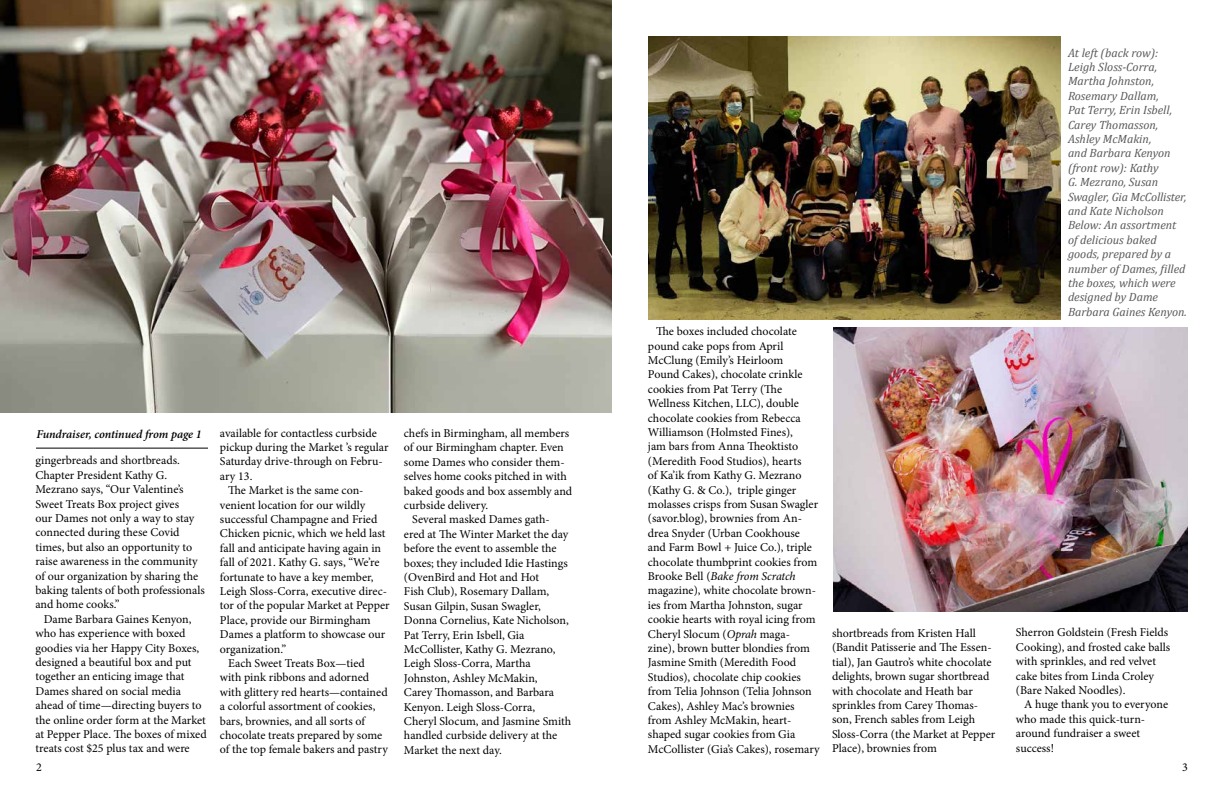
<style>
.page{position:relative;width:1224px;height:792px;background:#fff}
.page>*{position:absolute;margin:0;border:0;box-sizing:border-box;transform-origin:0 0}
.t1{font:12px/14.4px "Minion Pro";color:#000}
.t2{font:italic 12px/14.4px "Cambria";color:#58595b}
.t3{font:italic 600 12px "Minion Pro";letter-spacing:-.005em;color:#000}
.s1{font-style:italic}
</style>
<div class="page">
<hr style="left:36px;top:448px;width:172px;height:1px;background:#000">
<img style="left:0;top:0;width:612px;height:413px">
<img style="left:833px;top:327px;width:355px;height:285px">
<img style="left:648px;top:36px;width:413px;height:283px">
<p class="t3" style="left:37px;top:426px;width:167px">Fundraiser, continued from page 1</p>
<p class="t1" style="left:35px;top:453px;width:171px">gingerbreads and shortbreads.<br>Chapter President Kathy G.<br>Mezrano says, “Our Valentine’s<br>Sweet Treats Box project gives<br>our Dames not only a way to stay connected during these Covid times, but also an opportunity to raise awareness in the community of our organization by sharing the baking talents of both professionals and home cooks.”</p>
<p class="t1" style="left:35px;top:612px;width:173px;text-indent:8px">Dame Barbara Gaines Kenyon, who has experience with boxed goodies via her Happy City Boxes, designed a beautiful box and put together an enticing image that<br>Dames shared on social media ahead of time—directing buyers to the online order form at the Market at Pepper Place. The boxes of mixed treats cost $25 plus tax and were</p>
<p class="t1" style="left:220px;top:426px;width:158px">available for contactless curbside</p>
<p class="t1" style="left:220px;top:440px;width:170px">pickup during the Market ’s regular</p>
<p class="t1" style="left:220px;top:454px;width:164px">Saturday drive-through on Febru-</p>
<p class="t1" style="left:220px;top:469px;width:34px">ary 13.</p>
<p class="t1" style="left:228px;top:483px;width:137px">The Market is the same con-</p>
<p class="t1" style="left:220px;top:498px;width:147px">venient location for our wildly</p>
<p class="t1" style="left:220px;top:512px;width:159px">successful Champagne and Fried</p>
<p class="t1" style="left:220px;top:526px;width:167px">Chicken picnic, which we held last</p>
<p class="t1" style="left:220px;top:541px;width:163px">fall and anticipate having again in</p>
<p class="t1" style="left:220px;top:555px;width:161px">fall of 2021. Kathy G. says, “We’re</p>
<p class="t1" style="left:220px;top:570px;width:155px">fortunate to have a key member,</p>
<p class="t1" style="left:220px;top:584px;width:169px">Leigh Sloss-Corra, executive direc-</p>
<p class="t1" style="left:220px;top:598px;width:171px">tor of the popular Market at Pepper</p>
<p class="t1" style="left:220px;top:613px;width:152px">Place, provide our Birmingham</p>
<p class="t1" style="left:220px;top:627px;width:167px">Dames a platform to showcase our</p>
<p class="t1" style="left:220px;top:642px;width:68px">organization.”</p>
<p class="t1" style="left:228px;top:656px;width:138px">Each Sweet Treats Box—tied</p>
<p class="t1" style="left:220px;top:670px;width:151px">with pink ribbons and adorned</p>
<p class="t1" style="left:220px;top:685px;width:169px">with glittery red hearts—contained</p>
<p class="t1" style="left:220px;top:699px;width:157px">a colorful assortment of cookies,</p>
<p class="t1" style="left:220px;top:714px;width:147px">bars, brownies, and all sorts of</p>
<p class="t1" style="left:220px;top:728px;width:164px">chocolate treats prepared by some</p>
<p class="t1" style="left:220px;top:742px;width:169px">of the top female bakers and pastry</p>
<p class="t1" style="left:404px;top:426px;width:167px">chefs in Birmingham, all members</p>
<p class="t1" style="left:404px;top:440px;width:161px">of our Birmingham chapter. Even</p>
<p class="t1" style="left:404px;top:455px;width:162px">some Dames who consider them-</p>
<p class="t1" style="left:404px;top:469px;width:164px">selves home cooks pitched in with</p>
<p class="t1" style="left:404px;top:484px;width:170px">baked goods and box assembly and</p>
<p class="t1" style="left:404px;top:498px;width:86px">curbside delivery.</p>
<p class="t1" style="left:412px;top:512px;width:139px">Several masked Dames gath-</p>
<p class="t1" style="left:404px;top:527px;width:166px">ered at The Winter Market the day</p>
<p class="t1" style="left:404px;top:541px;width:154px">before the event to assemble the</p>
<p class="t1" style="left:404px;top:556px;width:165px">boxes; they included Idie Hastings</p>
<p class="t1" style="left:404px;top:570px;width:137px">(OvenBird and Hot and Hot</p>
<p class="t1" style="left:404px;top:584px;width:147px">Fish Club), Rosemary Dallam,</p>
<p class="t1" style="left:404px;top:599px;width:138px">Susan Gilpin, Susan Swagler,</p>
<p class="t1" style="left:404px;top:613px;width:166px">Donna Cornelius, Kate Nicholson,</p>
<p class="t1" style="left:404px;top:628px;width:122px">Pat Terry, Erin Isbell, Gia</p>
<p class="t1" style="left:404px;top:642px;width:153px">McCollister, Kathy G. Mezrano,</p>
<p class="t1" style="left:404px;top:656px;width:128px">Leigh Sloss-Corra, Martha</p>
<p class="t1" style="left:404px;top:671px;width:135px">Johnston, Ashley McMakin,</p>
<p class="t1" style="left:404px;top:685px;width:152px">Carey Thomasson, and Barbara</p>
<p class="t1" style="left:404px;top:700px;width:133px">Kenyon. Leigh Sloss-Corra,</p>
<p class="t1" style="left:404px;top:714px;width:169px">Cheryl Slocum, and Jasmine Smith</p>
<p class="t1" style="left:404px;top:728px;width:155px">handled curbside delivery at the</p>
<p class="t1" style="left:404px;top:743px;width:99px">Market the next day.</p>
<p class="t1" style="left:648px;top:324px;width:173px;text-indent:8px">The boxes included chocolate pound cake pops from April<br>McClung (Emily’s Heirloom<br>Pound Cakes), chocolate crinkle cookies from Pat Terry (The<br>Wellness Kitchen, LLC), double chocolate cookies from Rebecca<br>Williamson (Holmsted Fines),<br>jam bars from Anna Theoktisto (Meredith Food Studios), hearts<br>of Ka’ik from Kathy G. Mezrano (Kathy G. &amp; Co.), triple ginger molasses crisps from Susan Swagler (savor.blog), brownies from An&shy;drea Snyder (Urban Cookhouse and Farm Bowl + Juice Co.), triple chocolate thumbprint cookies from<br>Brooke Bell (<span class="s1">Bake from Scratch </span>magazine), white chocolate brown&shy;ies from Martha Johnston, sugar cookie hearts with royal icing from<br>Cheryl Slocum (<span class="s1">Oprah</span> maga&shy;zine), brown butter blondies from<br>Jasmine Smith (Meredith Food<br>Studios), chocolate chip cookies from Telia Johnson (Telia Johnson<br>Cakes), Ashley Mac’s brownies from Ashley McMakin, heart&shy;shaped sugar cookies from Gia<br>McCollister (Gia’s Cakes), rosemary</p>
<p class="t2" style="left:1068px;top:45px;width:121px">At left (back row):<br>Leigh Sloss-Corra,<br>Martha Johnston,<br>Rosemary Dallam,<br>Pat Terry, Erin Isbell,<br>Carey Thomasson,<br>Ashley McMakin,<br>and Barbara Kenyon (front row): Kathy<br>G. Mezrano, Susan<br>Swagler, Gia McCollister, and Kate Nicholson<br>Below: An assortment of delicious baked goods, prepared by a number of Dames, filled the boxes, which were designed by Dame<br>Barbara Gaines Kenyon.</p>
<p class="t1" style="left:832px;top:626px;width:165px">shortbreads from Kristen Hall (Bandit Patisserie and The Essen&shy;tial), Jan Gautro’s white chocolate delights, brown sugar shortbread with chocolate and Heath bar sprinkles from Carey Thomas&shy;son, French sables from Leigh<br>Sloss-Corra (the Market at Pepper<br>Place), brownies from</p>
<p class="t1" style="left:1016px;top:625px;width:156px">Sherron Goldstein (Fresh Fields<br>Cooking), and frosted cake balls with sprinkles, and red velvet cake bites from Linda Croley (Bare Naked Noodles).</p>
<p class="t1" style="left:1016px;top:697px;width:154px;text-indent:8px">A huge thank you to everyone who made this quick-turn&shy;around fundraiser a sweet success!</p>
<p class="t1" style="left:36px;top:760px;width:7px">2</p>
<p class="t1" style="left:1182px;top:760px;width:7px">3</p>
</div>
